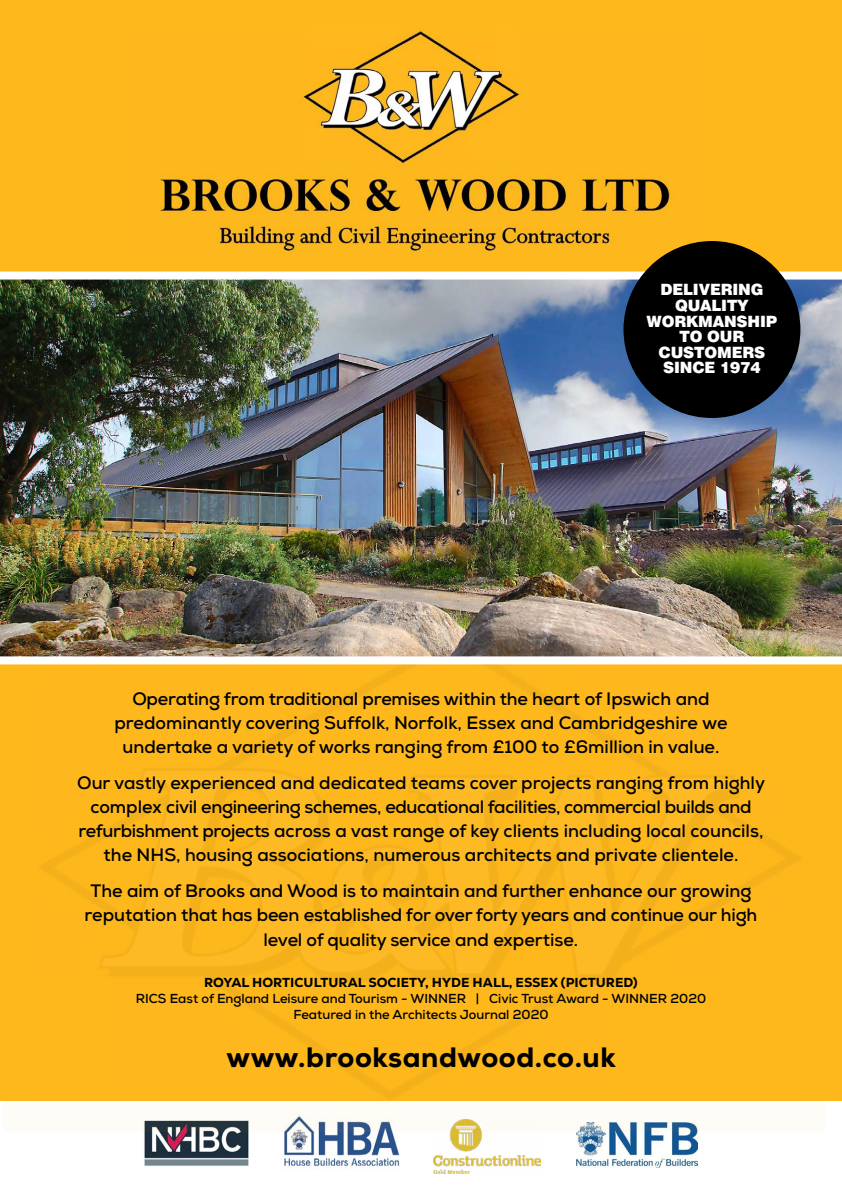
<style>
.page{position:relative;width:842px;height:1191px;background:#fff}
.page>*{position:absolute;margin:0;border:0;box-sizing:border-box;transform-origin:0 0}
.t1{font:800 28px "Nexa";letter-spacing:.02em;color:#000}
.t2{font:700 18px/24px "Nexa";color:#000;text-align:center}
.t3{font:900 15.6px/15.6px "Swiss 721 BT";letter-spacing:-.01em;color:#fff;text-align:center}
.t4{font:700 13px/16px "Nexa";color:#000;text-align:center}
.t5{font:800 13px "Nexa Text";color:#000}
</style>
<div class="page">
<div style="left:0;top:0;width:842px;height:1100px;background:#feb81c"></div>
<img style="left:160px;top:28px;width:542px;height:231px">
<img style="left:144px;top:1131px;width:105px;height:35px">
<img style="left:281px;top:1131px;width:119px;height:36px">
<img style="left:576px;top:1131px;width:121px;height:36px">
<img style="left:434px;top:1131px;width:107px;height:42px">
<img style="left:3px;top:664px;width:821px;height:467px">
<img style="left:0;top:279px;width:842px;height:377px">
<div style="left:0;top:271px;width:842px;height:8px;background:#fff"></div>
<div style="left:0;top:656px;width:842px;height:8px;background:#fff"></div>
<div style="left:623px;top:241px;width:177px;height:177px;background:#000;border-radius:50%"></div>
<p class="t3" style="left:646px;top:282px;width:132px">DELIVERING<br>QUALITY<br>WORKMANSHIP<br>TO OUR<br>CUSTOMERS<br>SINCE 1974</p>
<p class="t2" style="left:114px;top:687px;width:614px">Operating from traditional premises within the heart of Ipswich and predominantly covering Suffolk, Norfolk, Essex and Cambridgeshire we undertake a variety of works ranging from £100 to £6million in value.</p>
<p class="t2" style="left:77px;top:771px;width:689px">Our vastly experienced and dedicated teams cover projects ranging from highly complex civil engineering schemes, educational facilities, commercial builds and refurbishment projects across a vast range of key clients including local councils, the NHS, housing associations, numerous architects and private clientele.</p>
<p class="t2" style="left:85px;top:878px;width:674px">The aim of Brooks and Wood is to maintain and further enhance our growing reputation that has been established for over forty years and continue our high level of quality service and expertise.</p>
<p class="t5" style="left:204px;top:974px;width:435px">ROYAL HORTICULTURAL SOCIETY, HYDE HALL, ESSEX (PICTURED)</p>
<p class="t4" style="left:136px;top:990px;width:572px">RICS East of England Leisure and Tourism - WINNER | Civic Trust Award - WINNER 2020<br>Featured in the Architects Journal 2020</p>
<h1 class="t1" style="left:226px;top:1039px;width:391px">www.brooksandwood.co.uk</h1>
</div>
